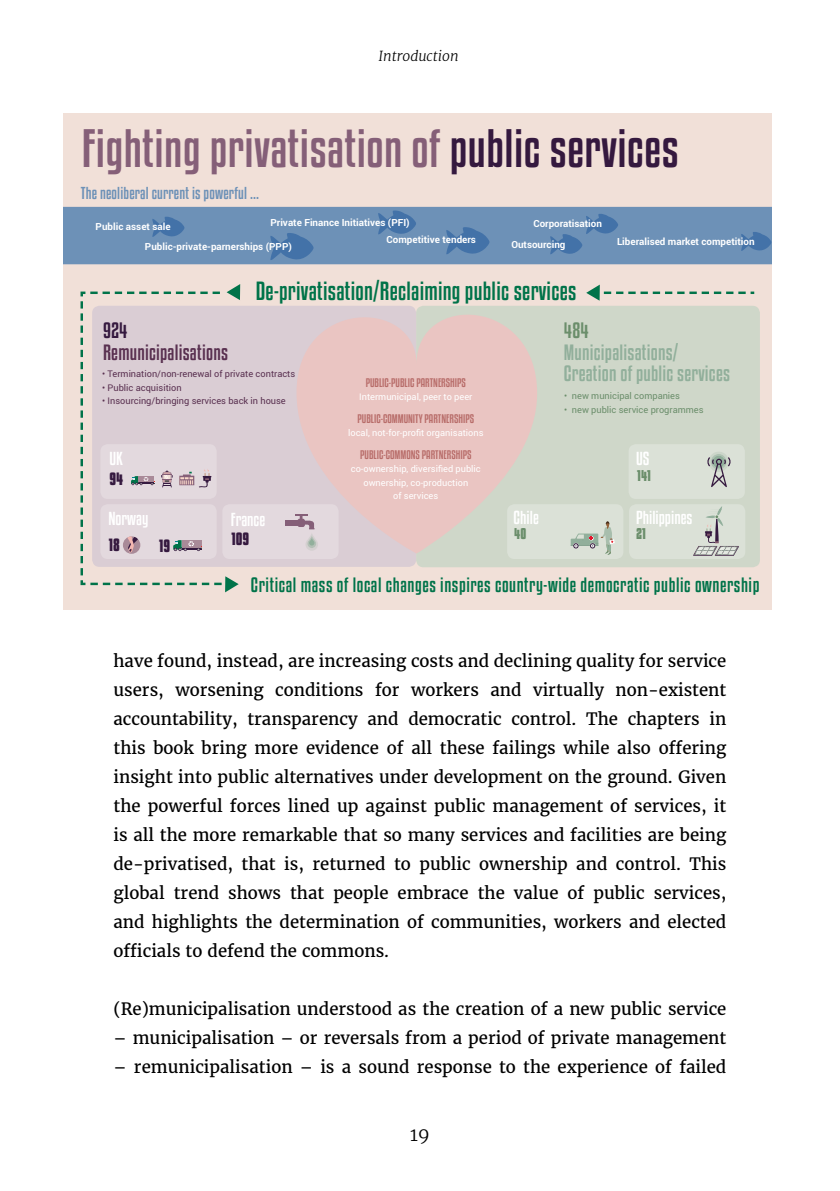
<style>
.page{position:relative;width:840px;height:1191px;background:#fff}
.page>*{position:absolute;margin:0;border:0;box-sizing:border-box;transform-origin:0 0}
.t1{font:47.8px "Kenyan Coffee Rg";letter-spacing:.01em;color:#855f78}
.t2{font:23.4px "Kenyan Coffee Rg";letter-spacing:.01em;color:#007349}
.t3{font:19.6px/21.4px "Kenyan Coffee Rg";letter-spacing:.01em;color:#91af9b}
.t4{font:19.6px "Kenyan Coffee Rg";letter-spacing:.01em;color:#593050}
.t5{font:19.6px "Kenyan Coffee Rg";color:#35193f}
.t6{font:19.6px "Kenyan Coffee Rg";color:#6b8e6b}
.t7{font:18.4px "Kenyan Coffee Rg";letter-spacing:.03em;color:#007349}
.t8{font:300 18px "Merriweather";color:#000}
.t9{font:16.8px/29px "Merriweather";color:#000;text-align:justify}
.t10{font:16.6px "Kenyan Coffee Rg";color:#fff}
.t11{font:700 15.8px "Kenyan Coffee Rg";color:#35193f}
.t12{font:15.4px "Kenyan Coffee Rg";letter-spacing:.01em;color:#6d91b7}
.t13{font:italic 300 14px "Merriweather";color:#000}
.t14{font:700 13.8px "Kenyan Coffee Rg";color:#6b8e6b}
.t15{font:11px "Kenyan Coffee Rg";color:#b86d6a}
.t16{font:700 9.8px "Roboto";color:#fff}
.t17{font:9.2px/13.6px "Roboto";color:#fff;text-align:center}
.t18{font:9.2px "Roboto";color:#593050}
.t19{font:9.2px "Roboto";color:#6b8e6b}
.s1{color:#35193f}
</style>
<div class="page">
<div style="left:63px;top:113px;width:708px;height:496px;background:#f1e0d8"></div>
<div style="left:63px;top:207px;width:708px;height:57px;background:#6d91b7"></div>
<svg style="left:270px;top:233px;width:43px;height:27px"></svg>
<svg style="left:446px;top:227px;width:43px;height:27px"></svg>
<svg style="left:80px;top:291px;width:673px;height:294px"></svg>
<div style="left:224px;top:276px;width:364px;height:29px;background:#f1e0d8"></div>
<svg style="left:296px;top:305px;width:241px;height:248px;background:#e4c8c5"></svg>
<div style="left:285px;top:520px;width:12px;height:5px;background:#855f78"></div>
<svg style="left:161px;top:470px;width:11px;height:17px"></svg>
<svg style="left:131px;top:476px;width:24px;height:9px"></svg>
<svg style="left:179px;top:468px;width:32px;height:19px"></svg>
<svg style="left:706px;top:451px;width:25px;height:36px"></svg>
<svg style="left:173px;top:540px;width:29px;height:11px"></svg>
<svg style="left:123px;top:536px;width:17px;height:18px"></svg>
<svg style="left:126px;top:536px;width:13px;height:16px"></svg>
<svg style="left:295px;top:514px;width:23px;height:37px"></svg>
<div style="left:507px;top:504px;width:116px;height:55px;background:#dbe1d7;border-radius:7px"></div>
<div style="left:628px;top:504px;width:116px;height:55px;background:#dbe1d7;border-radius:7px"></div>
<svg style="left:378px;top:210px;width:38px;height:24px"></svg>
<svg style="left:152px;top:217px;width:32px;height:20px"></svg>
<svg style="left:550px;top:214px;width:68px;height:40px;background:#5f87b2"></svg>
<svg style="left:740px;top:232px;width:31px;height:19px"></svg>
<svg style="left:90px;top:576px;width:148px;height:16px"></svg>
<svg style="left:90px;top:284px;width:655px;height:17px"></svg>
<svg style="left:570px;top:521px;width:44px;height:34px"></svg>
<svg style="left:693px;top:506px;width:45px;height:50px"></svg>
<p class="t13" style="left:378px;top:47px;width:82px">Introduction</p>
<h1 class="t1" style="left:82px;top:119px;width:598px">Fighting privatisation of <span class="s1">public services</span></h1>
<p class="t12" style="left:81px;top:184px;width:180px">The neoliberal current is powerful ...</p>
<p class="t16" style="left:96px;top:220px;width:76px">Public asset sale</p>
<p class="t16" style="left:270px;top:216px;width:141px">Private Finance Initiatives (PFI)</p>
<p class="t16" style="left:533px;top:217px;width:70px">Corporatisation</p>
<p class="t16" style="left:145px;top:240px;width:148px">Public-private-parnerships (PPP)</p>
<p class="t16" style="left:386px;top:233px;width:91px">Competitive tenders</p>
<p class="t16" style="left:511px;top:237px;width:56px">Outsourcing</p>
<p class="t16" style="left:616px;top:235px;width:139px">Liberalised market competition</p>
<h2 class="t2" style="left:256px;top:276px;width:322px">De-privatisation/Reclaiming public services</h2>
<p class="t5" style="left:103px;top:319px;width:26px">924</p>
<p class="t4" style="left:103px;top:340px;width:126px">Remunicipalisations</p>
<p class="t18" style="left:102px;top:367px;width:194px">• Termination/non-renewal of private contracts</p>
<p class="t18" style="left:102px;top:381px;width:81px">• Public acquisition</p>
<p class="t18" style="left:102px;top:394px;width:185px">• Insourcing/bringing services back in house</p>
<p class="t10" style="left:109px;top:448px;width:15px">UK</p>
<p class="t11" style="left:109px;top:469px;width:15px">94</p>
<p class="t15" style="left:365px;top:375px;width:102px">PUBLIC-PUBLIC PARTNERSHIPS</p>
<p class="t17" style="left:359px;top:389px;width:115px">Intermunicipal, peer to peer</p>
<p class="t15" style="left:357px;top:412px;width:118px">PUBLIC-COMMUNITY PARTNERSHIPS</p>
<p class="t17" style="left:348px;top:426px;width:137px">local, not-for-profit organisations</p>
<p class="t15" style="left:360px;top:448px;width:113px">PUBLIC-COMMONS PARTNERSHIPS</p>
<p class="t17" style="left:350px;top:462px;width:131px">co-ownership, diversified public ownership, co-production<br>of services</p>
<p class="t6" style="left:563px;top:319px;width:26px">484</p>
<p class="t3" style="left:563px;top:341px;width:168px">Municipalisations/<br>Creation of public services</p>
<p class="t19" style="left:564px;top:389px;width:117px">• new municipal companies</p>
<p class="t19" style="left:564px;top:403px;width:141px">• new public service programmes</p>
<p class="t10" style="left:635px;top:448px;width:15px">US</p>
<p class="t14" style="left:637px;top:467px;width:15px">141</p>
<p class="t10" style="left:108px;top:509px;width:41px">Norway</p>
<p class="t11" style="left:109px;top:535px;width:13px">18</p>
<p class="t11" style="left:159px;top:536px;width:13px">19</p>
<p class="t10" style="left:231px;top:509px;width:36px">France</p>
<p class="t11" style="left:231px;top:529px;width:19px">109</p>
<p class="t10" style="left:513px;top:507px;width:27px">Chile</p>
<p class="t10" style="left:635px;top:508px;width:58px">Philippines</p>
<p class="t14" style="left:514px;top:525px;width:14px">40</p>
<p class="t14" style="left:635px;top:525px;width:11px">21</p>
<p class="t7" style="left:251px;top:573px;width:510px">Critical mass of local changes inspires country-wide democratic public ownership</p>
<p class="t9" style="left:113px;top:646px;width:614px">have found, instead, are increasing costs and declining quality for service users, worsening conditions for workers and virtually non-existent accountability, transparency and democratic control. The chapters in this book bring more evidence of all these failings while also offering insight into public alternatives under development on the ground. Given the powerful forces lined up against public management of services, it is all the more remarkable that so many services and facilities are being de-privatised, that is, returned to public ownership and control. This global trend shows that people embrace the value of public services, and highlights the determination of communities, workers and elected officials to defend the commons.</p>
<p class="t9" style="left:113px;top:994px;width:614px">(Re)municipalisation understood as the creation of a new public service</p>
<p class="t9" style="left:113px;top:1023px;width:614px">– municipalisation – or reversals from a period of private management</p>
<p class="t9" style="left:113px;top:1052px;width:614px">– remunicipalisation – is a sound response to the experience of failed</p>
<p class="t8" style="left:410px;top:1123px;width:21px">19</p>
</div>
